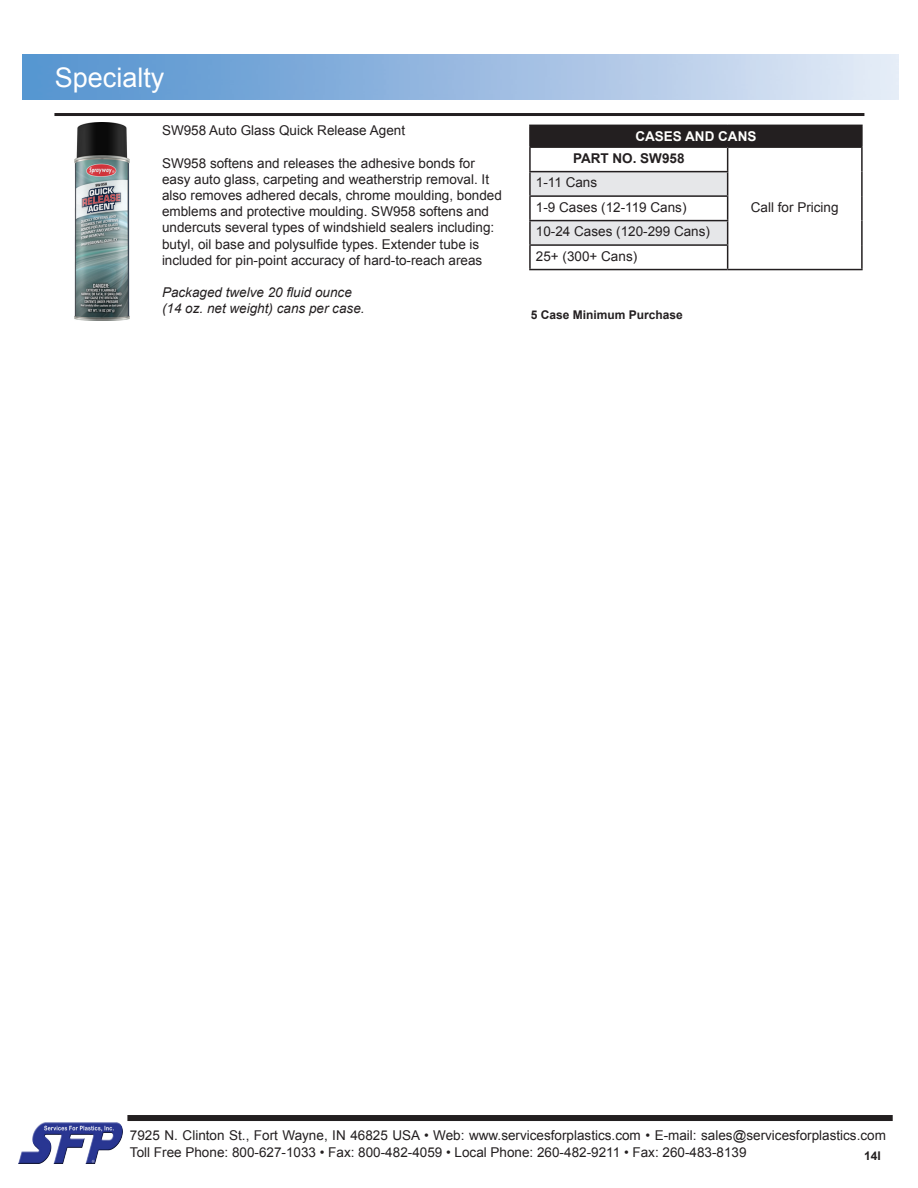
<style>
.page{position:relative;width:918px;height:1188px;background:#fff}
.page>*{position:absolute;margin:0;border:0;box-sizing:border-box;transform-origin:0 0}
.t1{font:27px "Arial";color:#fff}
.t2{font:13.5px/16.2px "Arial";color:#231f20}
.t3{font:italic 13.5px "Arial";color:#231f20}
.t4{font:700 13.5px "Arial";color:#fffffd}
.t5{font:700 13.5px "Arial";color:#231f20}
.t6{font:700 12px "Arial";color:#231f20}
</style>
<div class="page">
<img style="left:19px;top:1123px;width:103px;height:41px">
<div style="left:127px;top:1115px;width:766px;height:6px;background:#231f20"></div>
<img style="left:74px;top:122px;width:56px;height:199px">
<hr style="left:54px;top:113px;width:810px;height:3px;background:#231f20">
<img style="left:22px;top:54px;width:877px;height:46px">
<div style="left:530px;top:125px;width:332px;height:22px;background:#231f20"></div>
<hr style="left:529px;top:148px;width:2px;height:23px;background:#231f20">
<hr style="left:861px;top:148px;width:2px;height:24px;background:#231f20">
<hr style="left:529px;top:171px;width:199px;height:1px;background:#231f20">
<hr style="left:529px;top:172px;width:2px;height:23px;background:#231f20">
<hr style="left:861px;top:172px;width:2px;height:24px;background:#231f20">
<hr style="left:529px;top:195px;width:199px;height:2px;background:#231f20">
<hr style="left:529px;top:197px;width:2px;height:23px;background:#231f20">
<hr style="left:861px;top:196px;width:2px;height:25px;background:#231f20">
<hr style="left:529px;top:220px;width:199px;height:1px;background:#231f20">
<hr style="left:529px;top:221px;width:2px;height:23px;background:#231f20">
<hr style="left:861px;top:221px;width:2px;height:24px;background:#231f20">
<hr style="left:529px;top:244px;width:199px;height:2px;background:#231f20">
<hr style="left:529px;top:246px;width:2px;height:23px;background:#231f20">
<svg style="left:530px;top:148px;width:198px;height:121px"></svg>
<hr style="left:861px;top:245px;width:2px;height:24px;background:#231f20">
<hr style="left:529px;top:269px;width:199px;height:1px;background:#231f20">
<hr style="left:728px;top:269px;width:135px;height:1px;background:#231f20">
<hr style="left:529px;top:125px;width:199px;height:1px;background:#231f20">
<hr style="left:529px;top:126px;width:2px;height:20px;background:#231f20">
<hr style="left:728px;top:125px;width:135px;height:1px;background:#231f20">
<hr style="left:861px;top:126px;width:2px;height:20px;background:#231f20">
<hr style="left:529px;top:146px;width:199px;height:2px;background:#231f20">
<hr style="left:728px;top:146px;width:135px;height:2px;background:#231f20">
<p class="t1" style="left:55px;top:60px;width:111px">Specialty</p>
<p class="t2" style="left:162px;top:123px;width:245px">SW958 Auto Glass Quick Release Agent</p>
<p class="t2" style="left:162px;top:155px;width:341px">SW958 softens and releases the adhesive bonds for easy auto glass, carpeting and weatherstrip removal. It also removes adhered decals, chrome moulding, bonded emblems and protective moulding. SW958 softens and undercuts several types of windshield sealers including: butyl, oil base and polysulfide types. Extender tube is</p>
<p class="t2" style="left:162px;top:252px;width:322px">included for pin-point accuracy of hard-to-reach areas</p>
<p class="t3" style="left:162px;top:284px;width:191px">Packaged twelve 20 fluid ounce</p>
<p class="t3" style="left:162px;top:300px;width:204px">(14 oz. net weight) cans per case.</p>
<p class="t6" style="left:531px;top:307px;width:154px">5 Case Minimum Purchase</p>
<p class="t4" style="left:635px;top:127px;width:123px">CASES AND CANS</p>
<p class="t5" style="left:573px;top:149px;width:113px">PART NO. SW958</p>
<p class="t2" style="left:751px;top:199px;width:89px">Call for Pricing</p>
<p class="t2" style="left:536px;top:175px;width:63px">1-11 Cans</p>
<p class="t2" style="left:536px;top:199px;width:152px">1-9 Cases (12-119 Cans)</p>
<p class="t2" style="left:536px;top:224px;width:176px">10-24 Cases (120-299 Cans)</p>
<p class="t2" style="left:536px;top:248px;width:103px">25+ (300+ Cans)</p>
<p class="t2" style="left:130px;top:1128px;width:757px">7925 N. Clinton St., Fort Wayne, IN 46825 USA • Web: www.servicesforplastics.com • E-mail: sales@servicesforplastics.com<br>Toll Free Phone: 800-627-1033 • Fax: 800-482-4059 • Local Phone: 260-482-9211 • Fax: 260-483-8139</p>
<p class="t6" style="left:864px;top:1148px;width:18px">14I</p>
</div>
